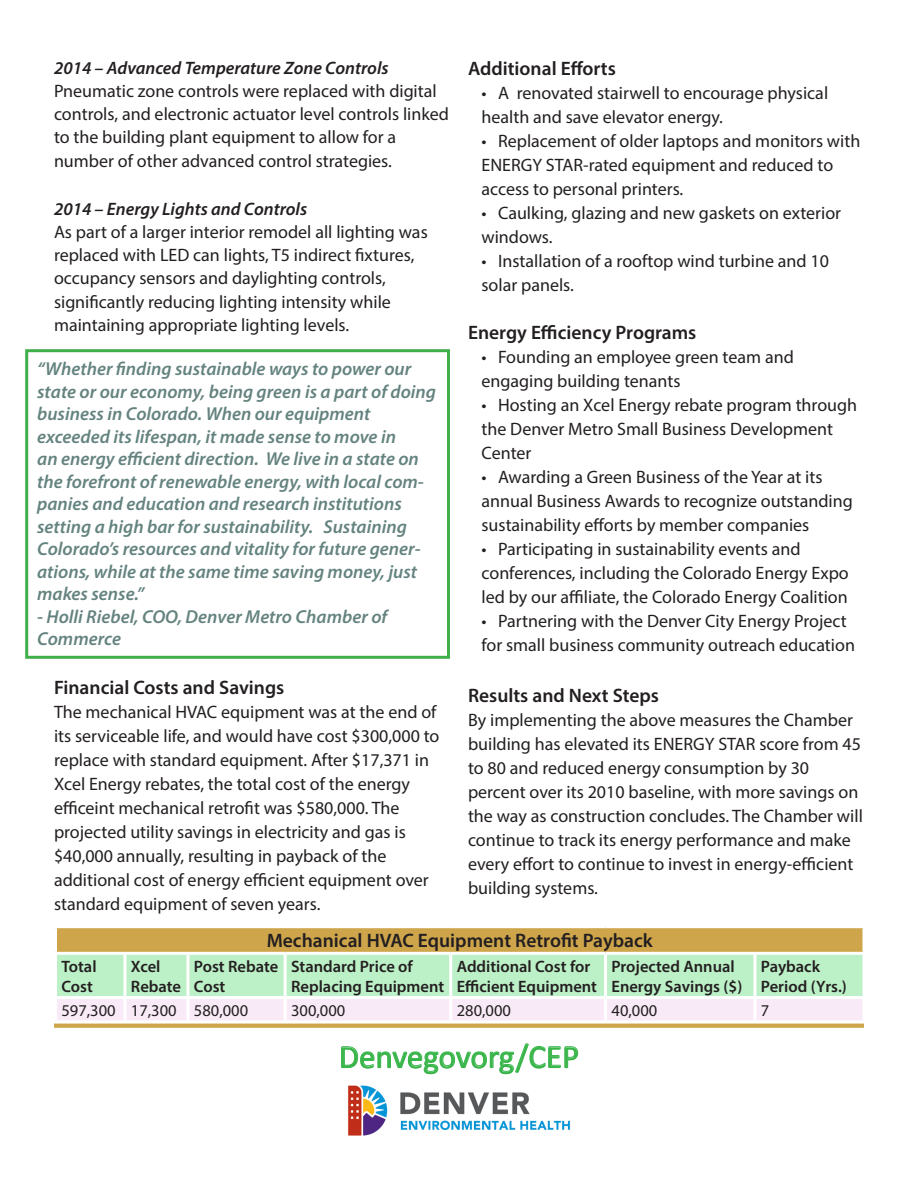
<style>
.page{position:relative;width:918px;height:1188px;background:#fff}
.page>*{position:absolute;margin:0;border:0;box-sizing:border-box;transform-origin:0 0}
.t1{font:33px "Calibri";color:#3ab54a}
.t2{font:600 19.5px "Myriad Pro";color:#231f20}
.t3{font:italic 600 18.75px/22.5px "Myriad Pro";color:#64837f}
.t4{font:18px/24px "Myriad Pro";color:#231f20}
.t5{font:italic 600 18px "Myriad Pro";color:#231f20}
.t6{font:600 16.5px/19.8px "Myriad Pro";color:#231f20}
.t7{font:16.5px "Myriad Pro";color:#231f20}
</style>
<div class="page">
<div style="left:54px;top:1023px;width:810px;height:5px;background:#cea54b"></div>
<img style="left:348px;top:1085px;width:223px;height:51px">
<svg style="left:341px;top:1043px;width:237px;height:31px"></svg>
<div style="left:25px;top:349px;width:425px;height:310px;border:3px solid #40ae49"></div>
<div style="left:56px;top:927px;width:808px;height:26px;background:#cea54b"></div>
<svg style="left:57px;top:955px;width:805px;height:65px"></svg>
<hr style="left:123px;top:955px;width:3px;height:41px;background:#fff">
<hr style="left:186px;top:955px;width:3px;height:41px;background:#fff">
<hr style="left:284px;top:955px;width:3px;height:41px;background:#fff">
<hr style="left:449px;top:955px;width:3px;height:41px;background:#fff">
<hr style="left:604px;top:955px;width:3px;height:41px;background:#fff">
<hr style="left:753px;top:955px;width:3px;height:41px;background:#fff">
<svg style="left:862px;top:955px;width:1px;height:41px"></svg>
<hr style="left:54px;top:996px;width:71px;height:3px;background:#fff">
<hr style="left:125px;top:996px;width:63px;height:3px;background:#fff">
<hr style="left:188px;top:996px;width:97px;height:3px;background:#fff">
<hr style="left:285px;top:996px;width:166px;height:3px;background:#fff">
<hr style="left:451px;top:996px;width:155px;height:3px;background:#fff">
<hr style="left:606px;top:996px;width:149px;height:3px;background:#fff">
<hr style="left:755px;top:996px;width:110px;height:3px;background:#fff">
<hr style="left:123px;top:999px;width:3px;height:21px;background:#fff">
<hr style="left:186px;top:999px;width:3px;height:21px;background:#fff">
<hr style="left:284px;top:999px;width:3px;height:21px;background:#fff">
<hr style="left:449px;top:999px;width:3px;height:21px;background:#fff">
<hr style="left:604px;top:999px;width:3px;height:21px;background:#fff">
<hr style="left:753px;top:999px;width:3px;height:21px;background:#fff">
<hr style="left:54px;top:925px;width:71px;height:3px;background:#fff">
<hr style="left:54px;top:928px;width:3px;height:24px;background:#fff">
<hr style="left:125px;top:925px;width:63px;height:3px;background:#fff">
<hr style="left:188px;top:925px;width:97px;height:3px;background:#fff">
<hr style="left:285px;top:925px;width:166px;height:3px;background:#fff">
<hr style="left:451px;top:925px;width:155px;height:3px;background:#fff">
<hr style="left:606px;top:925px;width:149px;height:3px;background:#fff">
<hr style="left:755px;top:925px;width:110px;height:3px;background:#fff">
<svg style="left:862px;top:928px;width:2px;height:24px"></svg>
<hr style="left:54px;top:952px;width:71px;height:3px;background:#fff">
<hr style="left:125px;top:952px;width:63px;height:3px;background:#fff">
<hr style="left:188px;top:952px;width:97px;height:3px;background:#fff">
<hr style="left:285px;top:952px;width:166px;height:3px;background:#fff">
<hr style="left:451px;top:952px;width:155px;height:3px;background:#fff">
<hr style="left:606px;top:952px;width:149px;height:3px;background:#fff">
<hr style="left:755px;top:952px;width:110px;height:3px;background:#fff">
<p class="t5" style="left:54px;top:56px;width:336px">2014 – Advanced Temperature Zone Controls</p>
<p class="t4" style="left:54px;top:79px;width:397px;line-height:23.2px">Pneumatic zone controls were replaced with digital controls, and electronic actuator level controls linked to the building plant equipment to allow for a</p>
<p class="t4" style="left:54px;top:148px;width:339px">number of other advanced control strategies.</p>
<p class="t5" style="left:54px;top:197px;width:255px">2014 – Energy Lights and Controls</p>
<p class="t4" style="left:54px;top:220px;width:375px;line-height:23.2px">As part of a larger interior remodel all lighting was replaced with LED can lights, T5 indirect fixtures, occupancy sensors and daylighting controls,</p>
<p class="t4" style="left:54px;top:289px;width:338px">significantly reducing lighting intensity while</p>
<p class="t4" style="left:54px;top:312px;width:297px">maintaining appropriate lighting levels.</p>
<p class="t3" style="left:37px;top:357px;width:400px">“Whether finding sustainable ways to power our state or our economy, being green is a part of doing business in Colorado. When our equipment</p>
<p class="t3" style="left:37px;top:425px;width:388px">exceeded its lifespan, it made sense to move in<br>an energy efficient direction. We live in a state on the forefront of renewable energy, with local com&shy;panies and education and research institutions setting a high bar for sustainability. Sustaining Colorado’s resources and vitality for future gener&shy;ations, while at the same time saving money, just makes sense.”</p>
<p class="t3" style="left:37px;top:605px;width:352px">- Holli Riebel, COO, Denver Metro Chamber of</p>
<p class="t3" style="left:37px;top:627px;width:85px">Commerce</p>
<p class="t2" style="left:54px;top:675px;width:232px">Financial Costs and Savings</p>
<p class="t4" style="left:54px;top:700px;width:384px">The mechanical HVAC equipment was at the end of</p>
<p class="t4" style="left:54px;top:724px;width:387px">its serviceable life, and would have cost $300,000 to</p>
<p class="t4" style="left:54px;top:748px;width:377px">replace with standard equipment. After $17,371 in<br>Xcel Energy rebates, the total cost of the energy</p>
<p class="t4" style="left:54px;top:796px;width:347px">efficeint mechanical retrofit was $580,000. The</p>
<p class="t4" style="left:54px;top:820px;width:353px">projected utility savings in electricity and gas is $40,000 annually, resulting in payback of the</p>
<p class="t4" style="left:54px;top:868px;width:376px">additional cost of energy efficient equipment over</p>
<p class="t4" style="left:54px;top:892px;width:268px">standard equipment of seven years.</p>
<p class="t2" style="left:468px;top:56px;width:149px">Additional Efforts</p>
<p class="t4" style="left:482px;top:80px;width:348px">• A renovated stairwell to encourage physical health and save elevator energy.</p>
<p class="t4" style="left:482px;top:128px;width:380px">• Replacement of older laptops and monitors with<br>ENERGY STAR-rated equipment and reduced to access to personal printers.</p>
<p class="t4" style="left:482px;top:200px;width:361px">• Caulking, glazing and new gaskets on exterior windows.</p>
<p class="t4" style="left:482px;top:248px;width:349px">• Installation of a rooftop wind turbine and 10 solar panels.</p>
<p class="t2" style="left:468px;top:320px;width:230px">Energy Efficiency Programs</p>
<p class="t4" style="left:482px;top:344px;width:314px">• Founding an employee green team and</p>
<p class="t4" style="left:482px;top:368px;width:201px">engaging building tenants</p>
<p class="t4" style="left:482px;top:392px;width:377px">• Hosting an Xcel Energy rebate program through the Denver Metro Small Business Development<br>Center</p>
<p class="t4" style="left:482px;top:464px;width:373px">• Awarding a Green Business of the Year at its annual Business Awards to recognize outstanding sustainability efforts by member companies</p>
<p class="t4" style="left:482px;top:536px;width:321px">• Participating in sustainability events and</p>
<p class="t4" style="left:482px;top:560px;width:369px">conferences, including the Colorado Energy Expo led by our affiliate, the Colorado Energy Coalition</p>
<p class="t4" style="left:482px;top:608px;width:375px">• Partnering with the Denver City Energy Project for small business community outreach education</p>
<p class="t2" style="left:468px;top:683px;width:193px">Results and Next Steps</p>
<p class="t4" style="left:468px;top:707px;width:394px">By implementing the above measures the Chamber building has elevated its ENERGY STAR score from 45 to 80 and reduced energy consumption by 30</p>
<p class="t4" style="left:468px;top:779px;width:396px">percent over its 2010 baseline, with more savings on the way as construction concludes. The Chamber will continue to track its energy performance and make every effort to continue to invest in energy-efficient building systems.</p>
<p class="t2" style="left:267px;top:928px;width:388px">Mechanical HVAC Equipment Retrofit Payback</p>
<p class="t6" style="left:62px;top:956px;width:37px">Total<br>Cost</p>
<p class="t6" style="left:131px;top:956px;width:52px">Xcel<br>Rebate</p>
<p class="t6" style="left:194px;top:956px;width:86px">Post Rebate<br>Cost</p>
<p class="t6" style="left:291px;top:956px;width:123px">Standard Price of</p>
<p class="t6" style="left:291px;top:976px;width:155px">Replacing Equipment</p>
<p class="t6" style="left:457px;top:956px;width:142px">Additional Cost for<br>Efficient Equipment</p>
<p class="t6" style="left:612px;top:956px;width:132px">Projected Annual<br>Energy Savings ($)</p>
<p class="t6" style="left:761px;top:956px;width:61px">Payback</p>
<p class="t6" style="left:761px;top:976px;width:87px">Period (Yrs.)</p>
<p class="t7" style="left:62px;top:1000px;width:56px">597,300</p>
<p class="t7" style="left:131px;top:1000px;width:47px">17,300</p>
<p class="t7" style="left:194px;top:1000px;width:56px">580,000</p>
<p class="t7" style="left:291px;top:1000px;width:56px">300,000</p>
<p class="t7" style="left:457px;top:1000px;width:56px">280,000</p>
<p class="t7" style="left:612px;top:1000px;width:47px">40,000</p>
<p class="t7" style="left:761px;top:1000px;width:10px">7</p>
<p class="t1" style="left:339px;top:1036px;width:242px">Denvegovorg/CEP</p>
</div>
